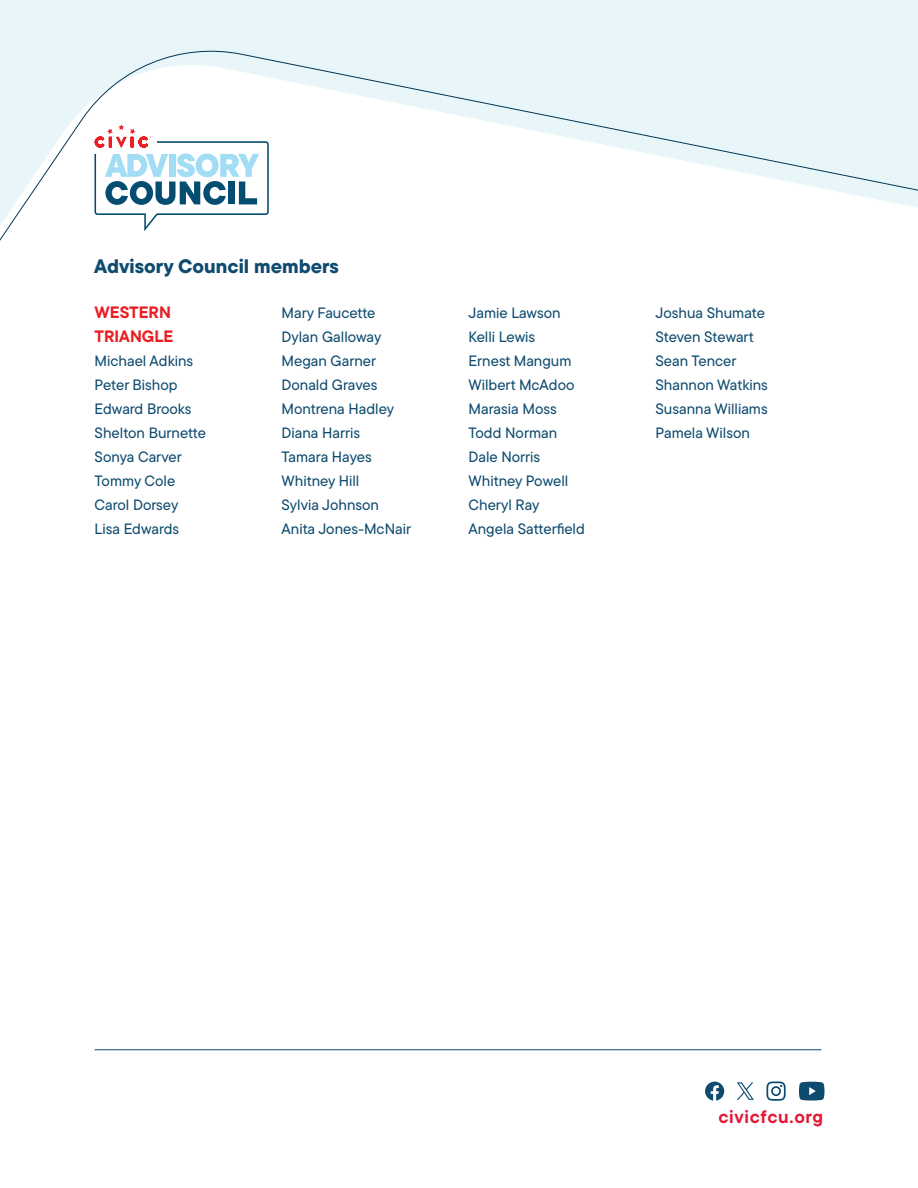
<style>
.page{position:relative;width:918px;height:1188px;background:#fff}
.page>*{position:absolute;margin:0;border:0;box-sizing:border-box;transform-origin:0 0}
.t1{font:800 19.5px "TT Commons Pro";color:#0e4b6f}
.t2{font:700 18px "TT Commons Pro";letter-spacing:.04em;color:#e51837}
.t3{font:700 16.5px/24px "TT Commons Pro";color:#ea1d23}
.t4{font:500 15px/24px "TT Commons Pro";color:#0e4b6f}
</style>
<div class="page">
<hr style="left:94px;top:1049px;width:727px;height:1px;background:#0e4b6f">
<svg style="left:799px;top:1082px;width:25px;height:19px"></svg>
<svg style="left:705px;top:1082px;width:19px;height:19px"></svg>
<svg style="left:766px;top:1081px;width:20px;height:20px"></svg>
<svg style="left:737px;top:1082px;width:17px;height:18px"></svg>
<svg style="left:0;top:0;width:918px;height:241px"></svg>
<h1 class="t1" style="left:94px;top:251px;width:246px">Advisory Council members</h1>
<p class="t3" style="left:95px;top:300px;width:80px">WESTERN<br>TRIANGLE</p>
<p class="t4" style="left:95px;top:349px;width:113px">Michael Adkins<br>Peter Bishop<br>Edward Brooks<br>Shelton Burnette<br>Sonya Carver<br>Tommy Cole<br>Carol Dorsey<br>Lisa Edwards</p>
<p class="t4" style="left:282px;top:301px;width:131px">Mary Faucette<br>Dylan Galloway<br>Megan Garner<br>Donald Graves<br>Montrena Hadley<br>Diana Harris<br>Tamara Hayes<br>Whitney Hill<br>Sylvia Johnson<br>Anita Jones-McNair</p>
<p class="t4" style="left:469px;top:301px;width:118px">Jamie Lawson<br>Kelli Lewis<br>Ernest Mangum<br>Wilbert McAdoo<br>Marasia Moss<br>Todd Norman<br>Dale Norris<br>Whitney Powell<br>Cheryl Ray<br>Angela Satterfield</p>
<p class="t4" style="left:656px;top:301px;width:114px">Joshua Shumate<br>Steven Stewart<br>Sean Tencer<br>Shannon Watkins<br>Susanna Williams<br>Pamela Wilson</p>
<p class="t2" style="left:718px;top:1103px;width:106px">civicfcu.org</p>
</div>
